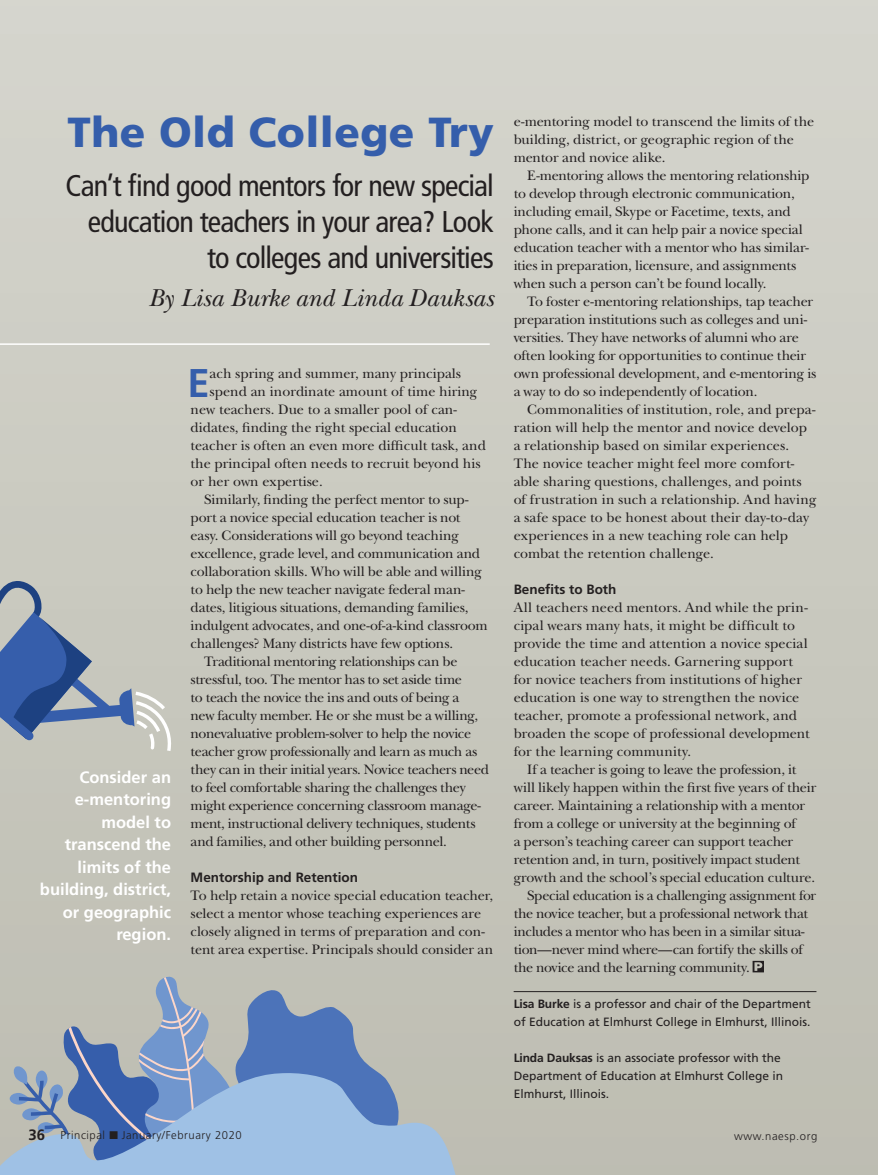
<style>
.page{position:relative;width:878px;height:1175px;background:#fff}
.page>*{position:absolute;margin:0;border:0;box-sizing:border-box;transform-origin:0 0}
.Feature_Headline{font:900 42px "Frutiger";letter-spacing:.01em;color:#355eab}
.Feature_1stP{font:700 40.05px "Frutiger";color:#355eab}
.FEA_Dek{font:condensed 30px/36px "Frutiger";letter-spacing:-.025em;color:#231f20;text-align:right}
.Feature_Byline{font:italic 25.5px "New Baskerville";letter-spacing:-.005em;color:#231f20}
.PullQuote_Blue{font:700 16.5px/22.5px "Frutiger";color:#fff;text-align:right}
.Body_Indent{font:14.25px/18px "New Baskerville";letter-spacing:-.015em;color:#231f20}
.Body_NoIndent{font:14.25px/18px "New Baskerville";color:#231f20}
.Feature_1stP-2{font:14.25px "New Baskerville";color:#231f20}
.Subhead{font:700 13.5px "Frutiger";color:#231f20}
.AuthorBio{font:12px/18px "Frutiger";color:#231f20}
.t1{font:300 11.25px "Frutiger";letter-spacing:.05em;color:#231f20}
.s1{font-style:italic}
.s2{font-weight:700}
.s3{font-weight:700;font-size:15px}
</style>
<div class="page">
<div style="left:0;top:0;width:878px;height:1174px;background:linear-gradient(to right,#ccccc3,#c9c8bf)"></div>
<svg style="left:0;top:581px;width:173px;height:170px;background:#9aa6b5"></svg>
<hr style="left:513px;top:991px;width:303px;height:1px;background:#231f20">
<svg style="left:752px;top:960px;width:12px;height:12px"></svg>
<svg style="left:0;top:1072px;width:460px;height:102px;background:#b6bfc0"></svg>
<svg style="left:10px;top:976px;width:411px;height:198px;background:#95aac5"></svg>
<hr style="left:0;top:343px;width:489px;height:2px;background:#fff">
<p class="Feature_Headline" style="left:68px;top:107px;width:427px">The Old College Try</p>
<p class="FEA_Dek" style="left:65px;top:168px;width:430px">Can’t find good mentors for new special education teachers in your area? Look to colleges and universities</p>
<p class="Feature_Byline" style="left:148px;top:283px;width:347px">By Lisa Burke and Linda Dauksas</p>
<p class="PullQuote_Blue" style="left:40px;top:765px;width:133px">Consider an e-mentoring model to transcend the limits of the building, district, or geographic region.</p>
<p class="Feature_1stP" style="left:187px;top:359px;width:24px">E</p>
<p class="Feature_1stP-2" style="left:210px;top:365px;width:253px">ach spring and summer, many principals</p>
<p class="Feature_1stP-2" style="left:210px;top:383px;width:269px">spend an inordinate amount of time hiring</p>
<p class="Feature_1stP-2" style="left:190px;top:401px;width:268px">new teachers. Due to a smaller pool of can-</p>
<p class="Feature_1stP-2" style="left:190px;top:419px;width:268px">didates, finding the right special education</p>
<p class="Feature_1stP-2" style="left:190px;top:437px;width:297px">teacher is often an even more difficult task, and</p>
<p class="Feature_1stP-2" style="left:190px;top:455px;width:291px">the principal often needs to recruit beyond his</p>
<p class="Feature_1stP-2" style="left:190px;top:473px;width:134px">or her own expertise.</p>
<p class="Body_Indent" style="left:190px;top:490px;width:299px;text-indent:14px">Similarly, finding the perfect mentor to sup&shy;port a novice special education teacher is not easy. Considerations will go beyond teaching excellence, grade level, and communication and collaboration skills. Who will be able and willing to help the new teacher navigate federal man&shy;dates, litigious situations, demanding families, indulgent advocates, and one-of-a-kind classroom challenges? Many districts have few options.</p>
<p class="Body_Indent" style="left:190px;top:652px;width:300px;text-indent:14px">Traditional mentoring relationships can be stressful, too. The mentor has to set aside time<br>to teach the novice the ins and outs of being a<br>new faculty member. He or she must be a willing, nonevaluative problem-solver to help the novice teacher grow professionally and learn as much as they can in their initial years. Novice teachers need to feel comfortable sharing the challenges they might experience concerning classroom manage&shy;ment, instructional delivery techniques, students and families, and other building personnel.</p>
<p class="Subhead" style="left:190px;top:869px;width:169px">Mentorship and Retention</p>
<p class="Body_NoIndent" style="left:190px;top:886px;width:304px">To help retain a novice special education teacher, select a mentor whose teaching experiences are closely aligned in terms of preparation and con&shy;tent area expertise. Principals should consider an</p>
<p class="Body_NoIndent" style="left:513px;top:112px;width:302px">e-mentoring model to transcend the limits of the building, district, or geographic region of the mentor and novice alike.</p>
<p class="Body_Indent" style="left:513px;top:166px;width:297px;text-indent:14px">E-mentoring allows the mentoring relationship to develop through electronic communication, including email, Skype or Facetime<span class="s1">,</span> texts, and phone calls, and it can help pair a novice special education teacher with a mentor who has similar&shy;ities in preparation, licensure, and assignments when such a person can’t be found locally.</p>
<p class="Body_Indent" style="left:513px;top:292px;width:304px;text-indent:14px">To foster e-mentoring relationships, tap teacher preparation institutions such as colleges and uni&shy;versities. They have networks of alumni who are often looking for opportunities to continue their own professional development, and e-mentoring is a way to do so independently of location.</p>
<p class="Body_Indent" style="left:513px;top:400px;width:304px;text-indent:14px">Commonalities of institution, role, and prepa&shy;ration will help the mentor and novice develop a relationship based on similar experiences.<br>The novice teacher might feel more comfort&shy;able sharing questions, challenges, and points of frustration in such a relationship. And having a safe space to be honest about their day-to-day experiences in a new teaching role can help combat the retention challenge.</p>
<p class="Subhead" style="left:513px;top:581px;width:104px">Benefits to Both</p>
<p class="Body_NoIndent" style="left:513px;top:598px;width:297px">All teachers need mentors. And while the prin&shy;cipal wears many hats, it might be difficult to provide the time and attention a novice special education teacher needs. Garnering support for novice teachers from institutions of higher education is one way to strengthen the novice teacher, promote a professional network, and broaden the scope of professional development for the learning community.</p>
<p class="Body_Indent" style="left:513px;top:760px;width:304px;text-indent:14px">If a teacher is going to leave the profession, it will likely happen within the first five years of their career. Maintaining a relationship with a mentor from a college or university at the beginning of<br>a person’s teaching career can support teacher retention and, in turn, positively impact student growth and the school’s special education culture.</p>
<p class="Body_Indent" style="left:513px;top:886px;width:304px;text-indent:14px">Special education is a challenging assignment for the novice teacher, but a professional network that includes a mentor who has been in a similar situa&shy;tion—never mind where—can fortify the skills of the novice and the learning community.</p>
<p class="AuthorBio" style="left:513px;top:995px;width:298px"><span class="s2">Lisa Burke</span> is a professor and chair of the Department of Education at Elmhurst College in Elmhurst, Illinois.</p>
<p class="AuthorBio" style="left:513px;top:1049px;width:271px"><span class="s2">Linda Dauksas</span> is an associate professor with the<br>Department of Education at Elmhurst College in<br>Elmhurst, Illinois.</p>
<p class="t1" style="left:28px;top:1129px;width:215px"><span class="s3">36</span> Principal ■ January/February 2020</p>
<p class="t1" style="left:734px;top:1129px;width:85px">www.naesp.org</p>
</div>
